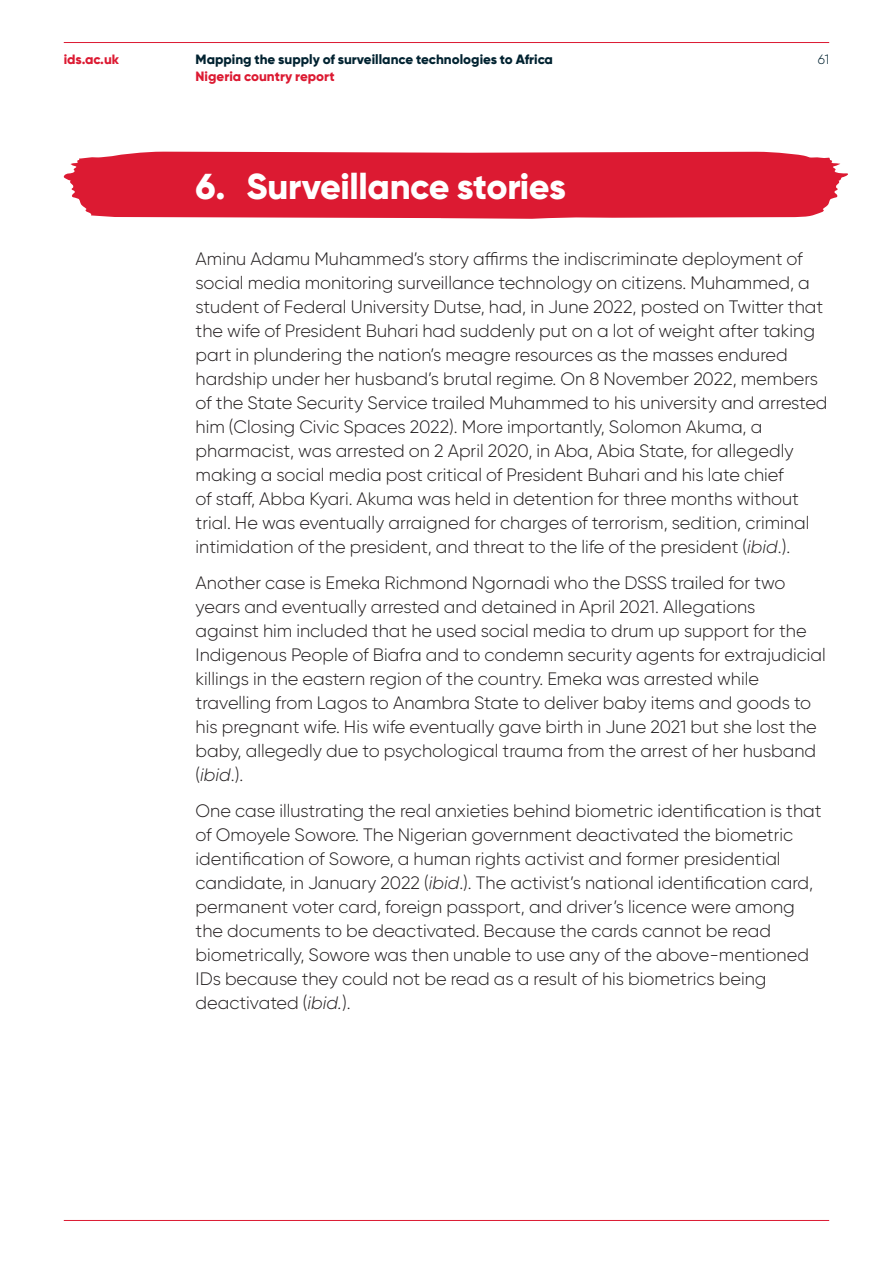
<style>
.page{position:relative;width:893px;height:1263px;background:#fff}
.page>*{position:absolute;margin:0;border:0;box-sizing:border-box;transform-origin:0 0}
.t1{font:800 36px "Gilroy";letter-spacing:-.01em;color:#fff}
.Body_Copy{font:300 18px/24px "Gilroy";color:#231f20}
.t2{font:800 13.5px "Gilroy";color:#002230}
.Small_body{font:800 13.5px "Gilroy";color:#dc1a32}
.t3{font:300 13.5px "Gilroy";color:#002230}
.s1{font-style:italic}
</style>
<div class="page">
<hr style="left:64px;top:1220px;width:765px;height:1px;background:#dc1a32">
<hr style="left:64px;top:42px;width:765px;height:1px;background:#dc1a32">
<svg style="left:63px;top:152px;width:785px;height:67px;background:#de293f"></svg>
<p class="Small_body" style="left:64px;top:51px;width:57px">ids.ac.uk</p>
<p class="t2" style="left:196px;top:51px;width:359px">Mapping the supply of surveillance technologies to Africa</p>
<p class="t3" style="left:818px;top:51px;width:13px">61</p>
<p class="Small_body" style="left:196px;top:68px;width:141px">Nigeria country report</p>
<h1 class="t1" style="left:196px;top:164px;width:372px">6. Surveillance stories</h1>
<p class="Body_Copy" style="left:196px;top:246px;width:633px">Aminu Adamu Muhammed’s story affirms the indiscriminate deployment of social media monitoring surveillance technology on citizens. Muhammed, a student of Federal University Dutse, had, in June 2022, posted on Twitter that the wife of President Buhari had suddenly put on a lot of weight after taking part in plundering the nation’s meagre resources as the masses endured hardship under her husband’s brutal regime. On 8 November 2022, members of the State Security Service trailed Muhammed to his university and arrested him (Closing Civic Spaces 2022). More importantly, Solomon Akuma, a pharmacist, was arrested on 2 April 2020, in Aba, Abia State, for allegedly making a social media post critical of President Buhari and his late chief<br>of staff, Abba Kyari. Akuma was held in detention for three months without trial. He was eventually arraigned for charges of terrorism, sedition, criminal intimidation of the president, and threat to the life of the president (<span class="s1">ibid</span>.).</p>
<p class="Body_Copy" style="left:196px;top:570px;width:632px">Another case is Emeka Richmond Ngornadi who the DSSS trailed for two years and eventually arrested and detained in April 2021. Allegations<br>against him included that he used social media to drum up support for the Indigenous People of Biafra and to condemn security agents for extrajudicial killings in the eastern region of the country. Emeka was arrested while travelling from Lagos to Anambra State to deliver baby items and goods to his pregnant wife. His wife eventually gave birth in June 2021 but she lost the baby, allegedly due to psychological trauma from the arrest of her husband (<span class="s1">ibid</span>.).</p>
<p class="Body_Copy" style="left:196px;top:798px;width:627px">One case illustrating the real anxieties behind biometric identification is that of Omoyele Sowore. The Nigerian government deactivated the biometric identification of Sowore, a human rights activist and former presidential candidate, in January 2022 (<span class="s1">ibid</span>.). The activist’s national identification card, permanent voter card, foreign passport, and driver’s licence were among the documents to be deactivated. Because the cards cannot be read biometrically, Sowore was then unable to use any of the above-mentioned IDs because they could not be read as a result of his biometrics being deactivated (<span class="s1">ibid.</span>).</p>
</div>
